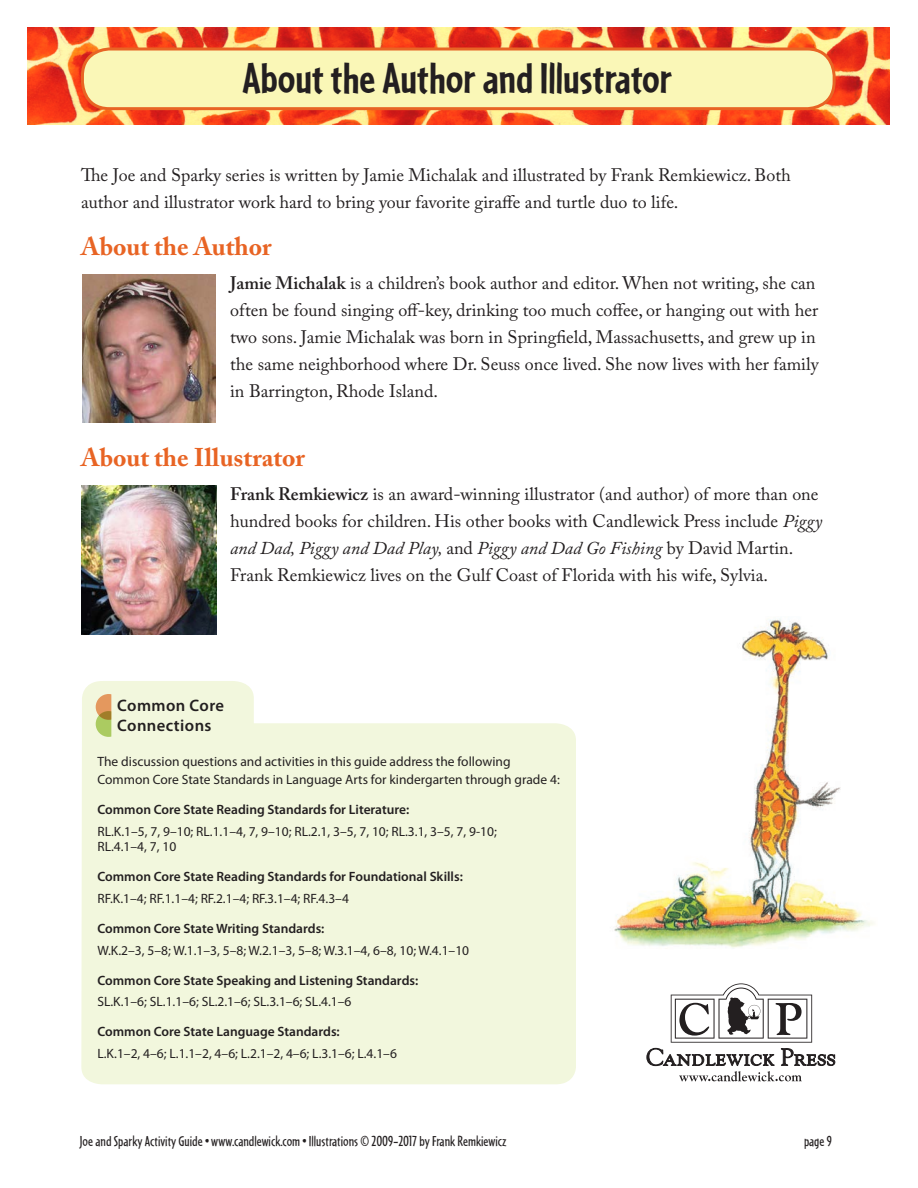
<style>
.page{position:relative;width:918px;height:1188px;background:#fff}
.page>*{position:absolute;margin:0;border:0;box-sizing:border-box;transform-origin:0 0}
.Page_H{font:700 45px "Cafeteria";color:#231f20}
.new_text{font:700 25.5px "Adobe Caslon Pro";color:#e86424}
.big_text{font:18px/27px "Adobe Caslon Pro";color:#231f20}
.t1{font:600 16.65px/19.4px "Myriad Pro";letter-spacing:.025em;color:#231f20}
.t2{font:15px "Cafeteria";color:#231f20}
.cc_in_box{font:13.5px/18px "Myriad Pro";color:#231f20}
.cc_in_box-2{font:600 13.5px "Myriad Pro";color:#231f20}
.s1{font-weight:600}
.s2{font-style:italic}
</style>
<div class="page">
<svg style="left:81px;top:681px;width:495px;height:403px;background:#f2f7df"></svg>
<img style="left:614px;top:619px;width:261px;height:329px">
<img style="left:27px;top:27px;width:863px;height:97px">
<div style="left:82px;top:49px;width:752px;height:60px;background:#faf7b7;border-radius:27px"></div>
<div style="left:81px;top:48px;width:755px;height:62px;border:3px solid #e86424;border-radius:27px"></div>
<img style="left:82px;top:275px;width:134px;height:147px">
<img style="left:82px;top:486px;width:135px;height:148px">
<svg style="left:647px;top:983px;width:188px;height:99px"></svg>
<svg style="left:96px;top:694px;width:15px;height:43px"></svg>
<p class="Page_H" style="left:243px;top:53px;width:431px">About the Author and Illustrator</p>
<p class="big_text" style="left:81px;top:162px;width:711px">The Joe and Sparky series is written by Jamie Michalak and illustrated by Frank Remkiewicz. Both author and illustrator work hard to bring your favorite giraffe and turtle duo to life.</p>
<h2 class="new_text" style="left:81px;top:232px;width:192px">About the Author</h2>
<p class="big_text" style="left:230px;top:270px;width:590px"><span class="s1">Jamie Michalak</span> is a children’s book author and editor. When not writing, she can often be found singing off-key, drinking too much coffee, or hanging out with her two sons. Jamie Michalak was born in Springfield, Massachusetts, and grew up in the same neighborhood where Dr. Seuss once lived. She now lives with her family in Barrington, Rhode Island.</p>
<p class="new_text" style="left:81px;top:443px;width:225px">About the Illustrator</p>
<p class="big_text" style="left:230px;top:480px;width:594px"><span class="s1">Frank Remkiewicz</span> is an award-winning illustrator (and author) of more than one hundred books for children. His other books with Candlewick Press include <span class="s2">Piggy and Dad, Piggy and Dad Play,</span> and <span class="s2">Piggy and Dad Go Fishing</span> by David Martin.<br>Frank Remkiewicz lives on the Gulf Coast of Florida with his wife, Sylvia.</p>
<p class="t1" style="left:117px;top:696px;width:108px">Common Core<br>Connections</p>
<p class="cc_in_box" style="left:97px;top:753px;width:464px">The discussion questions and activities in this guide address the following<br>Common Core State Standards in Language Arts for kindergarten through grade 4:</p>
<p class="cc_in_box-2" style="left:97px;top:801px;width:313px">Common Core State Reading Standards for Literature:</p>
<p class="cc_in_box" style="left:97px;top:824px;width:401px;line-height:15px">RL.K.1–5, 7, 9–10; RL.1.1–4, 7, 9–10; RL.2.1, 3–5, 7, 10; RL.3.1, 3–5, 7, 9-10;<br>RL.4.1–4, 7, 10</p>
<p class="cc_in_box-2" style="left:97px;top:868px;width:367px">Common Core State Reading Standards for Foundational Skills:</p>
<p class="cc_in_box" style="left:97px;top:889px;width:253px">RF.K.1–4; RF.1.1–4; RF.2.1–4; RF.3.1–4; RF.4.3–4</p>
<p class="cc_in_box-2" style="left:97px;top:920px;width:228px">Common Core State Writing Standards:</p>
<p class="cc_in_box" style="left:97px;top:941px;width:373px">W.K.2–3, 5–8; W.1.1–3, 5–8; W.2.1–3, 5–8; W.3.1–4, 6–8, 10; W.4.1–10</p>
<p class="cc_in_box-2" style="left:97px;top:971px;width:322px">Common Core State Speaking and Listening Standards:</p>
<p class="cc_in_box" style="left:97px;top:993px;width:255px">SL.K.1–6; SL.1.1–6; SL.2.1–6; SL.3.1–6; SL.4.1–6</p>
<p class="cc_in_box-2" style="left:97px;top:1023px;width:244px">Common Core State Language Standards:</p>
<p class="cc_in_box" style="left:97px;top:1044px;width:301px">L.K.1–2, 4–6; L.1.1–2, 4–6; L.2.1–2, 4–6; L.3.1–6; L.4.1–6</p>
<p class="t2" style="left:80px;top:1133px;width:428px">Joe and Sparky Activity Guide • www.candlewick.com • Illustrations © 2009–2017 by Frank Remkiewicz</p>
<p class="t2" style="left:804px;top:1133px;width:29px">page 9</p>
</div>
